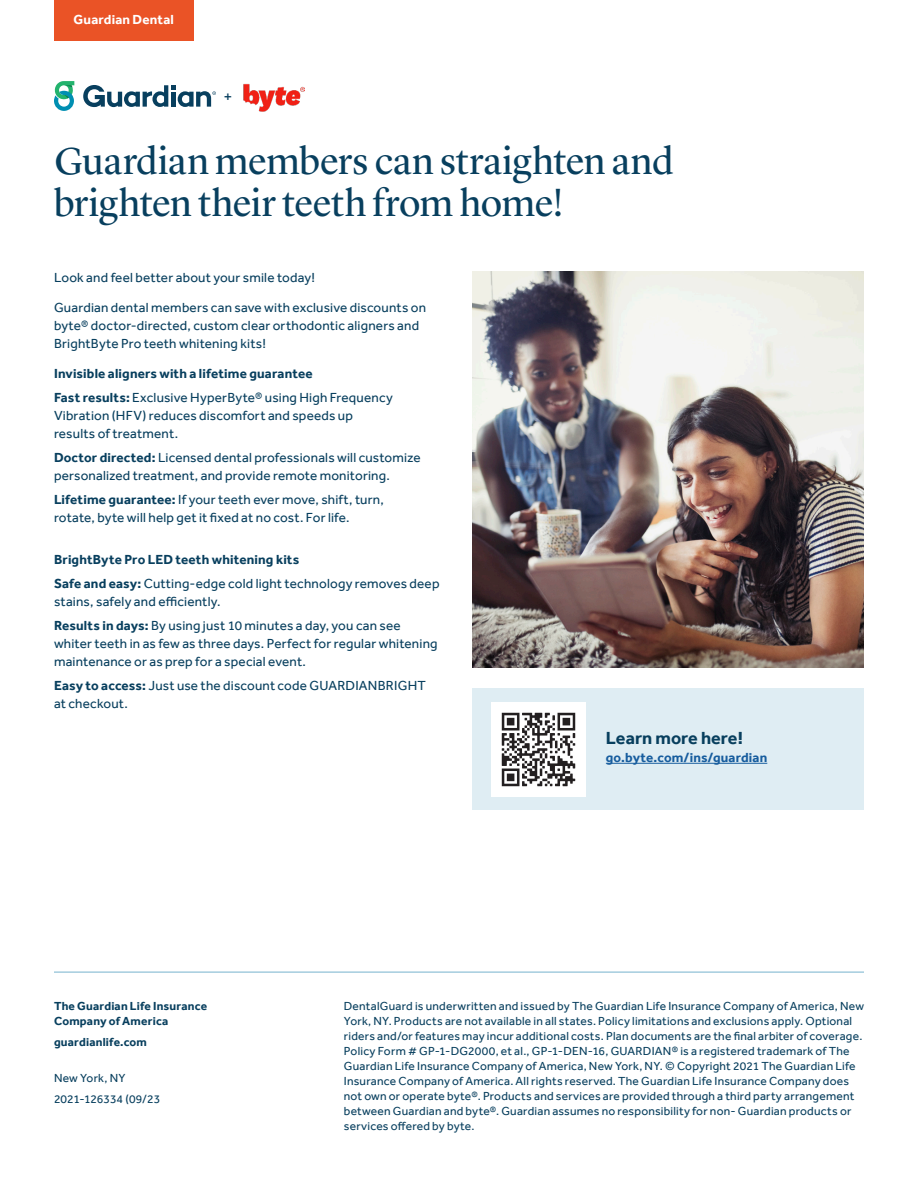
<style>
.page{position:relative;width:918px;height:1188px;background:#fff}
.page>*{position:absolute;margin:0;border:0;box-sizing:border-box;transform-origin:0 0}
.Standard_-_Header_3{font:39px/42px "Lyon Display";letter-spacing:-.005em;color:#083f5e}
.Standard_-_Subhead_2{font:700 18px "Effra";color:#083f5e}
.Standard_-_Body{font:16.5px "Effra";color:#083f5e}
.Standard_-_Body-2{font:13.5px/18px "Effra";letter-spacing:.015em;color:#083f5e}
.Standard_-_Subhead_2-2{font:700 13.5px "Effra";letter-spacing:.015em;color:#083f5e}
.Standard_-_Subhead_2-3{font:700 13.5px "Effra";letter-spacing:.01em;color:#175d9e}
.Standard_-_Identifier{font:700 13.5px "Effra";letter-spacing:.015em;color:#fff}
.Standard_-_Disclosures_numbered{font:12px/15px "Effra";letter-spacing:.02em;color:#083f5e}
.Standard_-_Disclosures{font:700 12px/15px "Effra";letter-spacing:.015em;color:#083f5e}
.Standard_-_Disclosures-2{font:12px "Effra";letter-spacing:.01em;color:#083f5e}
.s1{font-weight:700}
</style>
<div class="page">
<svg style="left:54px;top:81px;width:20px;height:30px"></svg>
<svg style="left:83px;top:85px;width:133px;height:22px"></svg>
<div style="left:54px;top:0;width:140px;height:40px;background:#ea5326"></div>
<hr style="left:54px;top:971px;width:810px;height:2px;background:#a3ccde">
<img style="left:243px;top:83px;width:61px;height:29px">
<img style="left:472px;top:272px;width:392px;height:395px">
<div style="left:472px;top:688px;width:392px;height:122px;background:#dfedf3"></div>
<img style="left:492px;top:702px;width:94px;height:94px">
<hr style="left:606px;top:763px;width:161px;height:1px;background:#175d9e">
<p class="Standard_-_Identifier" style="left:74px;top:12px;width:102px">Guardian Dental</p>
<p class="Standard_-_Body" style="left:224px;top:87px;width:10px">+</p>
<p class="Standard_-_Header_3" style="left:54px;top:137px;width:621px">Guardian members can straighten and brighten their teeth from home!</p>
<p class="Standard_-_Body-2" style="left:54px;top:268px;width:262px">Look and feel better about your smile today!</p>
<p class="Standard_-_Body-2" style="left:54px;top:298px;width:374px">Guardian dental members can save with exclusive discounts on byte® doctor-directed, custom clear orthodontic aligners and<br>BrightByte Pro teeth whitening kits!</p>
<p class="Standard_-_Subhead_2-2" style="left:54px;top:365px;width:260px">Invisible aligners with a lifetime guarantee</p>
<p class="Standard_-_Body-2" style="left:54px;top:388px;width:340px"><span class="s1">Fast results:</span> Exclusive HyperByte® using High Frequency<br>Vibration (HFV) reduces discomfort and speeds up results of treatment.</p>
<p class="Standard_-_Body-2" style="left:54px;top:448px;width:368px"><span class="s1">Doctor directed:</span> Licensed dental professionals will customize personalized treatment, and provide remote monitoring.</p>
<p class="Standard_-_Body-2" style="left:54px;top:490px;width:332px"><span class="s1">Lifetime guarantee:</span> If your teeth ever move, shift, turn, rotate, byte will help get it fixed at no cost. For life.</p>
<p class="Standard_-_Subhead_2-2" style="left:54px;top:551px;width:247px">BrightByte Pro LED teeth whitening kits</p>
<p class="Standard_-_Body-2" style="left:54px;top:574px;width:387px"><span class="s1">Safe and easy:</span> Cutting-edge cold light technology removes deep stains, safely and efficiently.</p>
<p class="Standard_-_Body-2" style="left:54px;top:616px;width:385px"><span class="s1">Results in days:</span> By using just 10 minutes a day, you can see whiter teeth in as few as three days. Perfect for regular whitening maintenance or as prep for a special event.</p>
<p class="Standard_-_Body-2" style="left:54px;top:676px;width:373px"><span class="s1">Easy to access:</span> Just use the discount code GUARDIANBRIGHT at checkout.</p>
<p class="Standard_-_Subhead_2" style="left:606px;top:727px;width:138px">Learn more here!</p>
<p class="Standard_-_Subhead_2-3" style="left:606px;top:749px;width:163px">go.byte.com/ins/guardian</p>
<p class="Standard_-_Disclosures" style="left:54px;top:998px;width:155px">The Guardian Life Insurance<br>Company of America</p>
<p class="Standard_-_Disclosures" style="left:54px;top:1034px;width:94px">guardianlife.com</p>
<p class="Standard_-_Disclosures-2" style="left:54px;top:1070px;width:73px">New York, NY</p>
<p class="Standard_-_Disclosures-2" style="left:54px;top:1091px;width:108px">2021-126334 (09/23</p>
<p class="Standard_-_Disclosures_numbered" style="left:344px;top:998px;width:522px">DentalGuard is underwritten and issued by The Guardian Life Insurance Company of America, New York, NY. Products are not available in all states. Policy limitations and exclusions apply. Optional riders and/or features may incur additional costs. Plan documents are the final arbiter of coverage.<br>Policy Form # GP-1-DG2000, et al., GP-1-DEN-16, GUARDIAN® is a registered trademark of The Guardian Life Insurance Company of America, New York, NY. © Copyright 2021 The Guardian Life Insurance Company of America. All rights reserved. The Guardian Life Insurance Company does not own or operate byte®. Products and services are provided through a third party arrangement between Guardian and byte®. Guardian assumes no responsibility for non- Guardian products or services offered by byte.</p>
</div>
